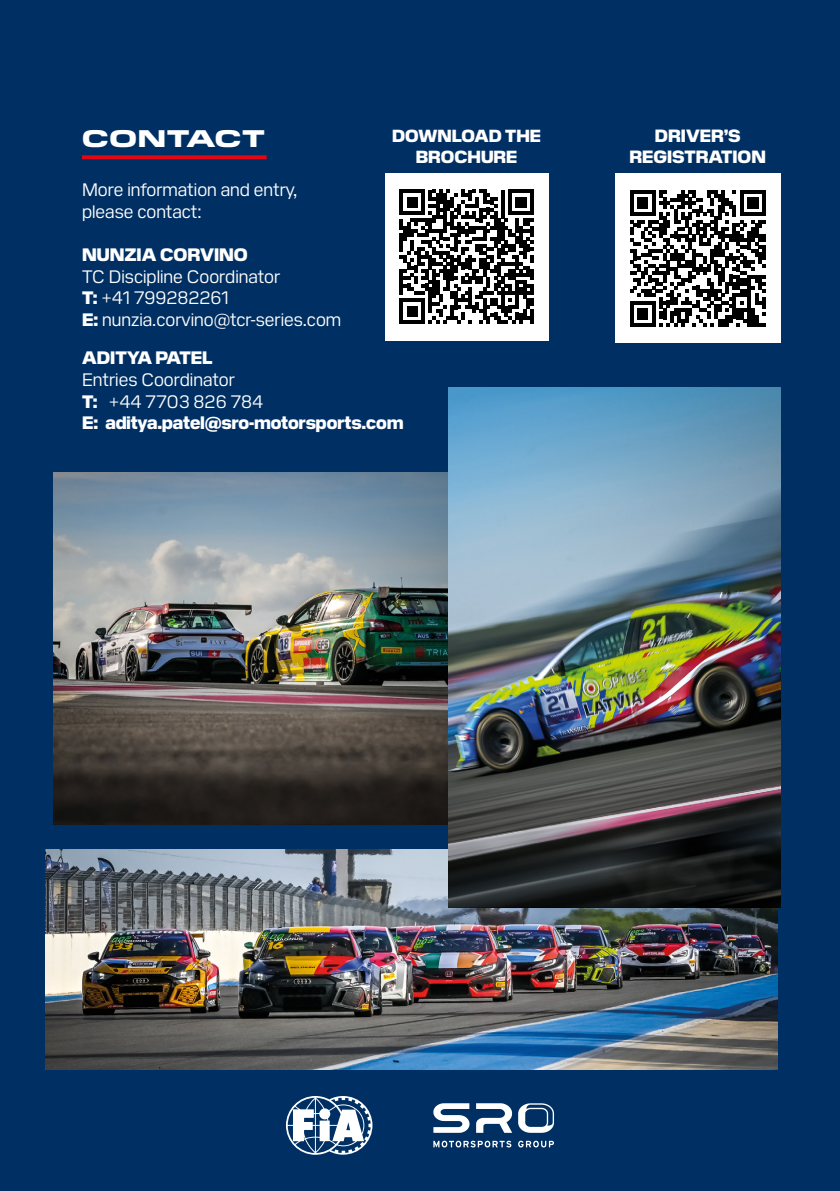
<style>
.page{position:relative;width:840px;height:1191px;background:#fff}
.page>*{position:absolute;margin:0;border:0;box-sizing:border-box;transform-origin:0 0}
.t1{font:800 24px "Pilat Extended";letter-spacing:.04em;color:#fff}
.t2{font:18px/21.6px "Pilat";color:#fff}
.t3{font:800 18px/21.6px "Pilat";color:#fff}
.t4{font:800 17.8px/21.2px "Pilat";color:#fff;text-align:center}
.t5{font:800 17.4px/21px "Pilat";color:#fff;text-align:center}
.s1{font-weight:800}
.s2{font-weight:400}
</style>
<div class="page">
<div style="left:0;top:0;width:839px;height:1191px;background:#003063"></div>
<svg style="left:82px;top:155px;width:184px;height:4px"></svg>
<img style="left:53px;top:472px;width:395px;height:352px">
<img style="left:45px;top:849px;width:732px;height:220px">
<img style="left:448px;top:387px;width:331px;height:520px">
<div style="left:385px;top:173px;width:163px;height:167px;background:#fff"></div>
<svg style="left:399px;top:190px;width:134px;height:134px"></svg>
<svg style="left:529px;top:309px;width:4px;height:15px"></svg>
<div style="left:614px;top:174px;width:166px;height:169px;background:#fff"></div>
<svg style="left:630px;top:190px;width:135px;height:136px"></svg>
<svg style="left:433px;top:1140px;width:78px;height:7px"></svg>
<svg style="left:518px;top:1140px;width:35px;height:7px"></svg>
<svg style="left:433px;top:1103px;width:36px;height:29px"></svg>
<svg style="left:476px;top:1103px;width:36px;height:29px"></svg>
<svg style="left:518px;top:1103px;width:35px;height:29px"></svg>
<svg style="left:286px;top:1096px;width:86px;height:58px"></svg>
<p class="t5" style="left:392px;top:124px;width:150px">DOWNLOAD THE<br>BROCHURE</p>
<p class="t4" style="left:629px;top:124px;width:138px">DRIVER’S<br>REGISTRATION</p>
<h1 class="t1" style="left:82px;top:121px;width:184px">CONTACT</h1>
<p class="t2" style="left:82px;top:178px;width:216px">More information and entry, please contact:</p>
<p class="t3" style="left:82px;top:242px;width:167px">NUNZIA CORVINO</p>
<p class="t2" style="left:82px;top:264px;width:260px">TC Discipline Coordinator<br><span class="s1">T:</span> +41 799282261<br><span class="s1">E:</span> nunzia.corvino@tcr-series.com</p>
<p class="t3" style="left:82px;top:346px;width:132px">ADITYA PATEL</p>
<p class="t3" style="left:82px;top:367px;width:322px"><span class="s2">Entries Coordinator<br></span>T: <span class="s2">+44 7703 826 784<br></span>E: aditya.patel@sro-motorsports.com</p>
</div>
